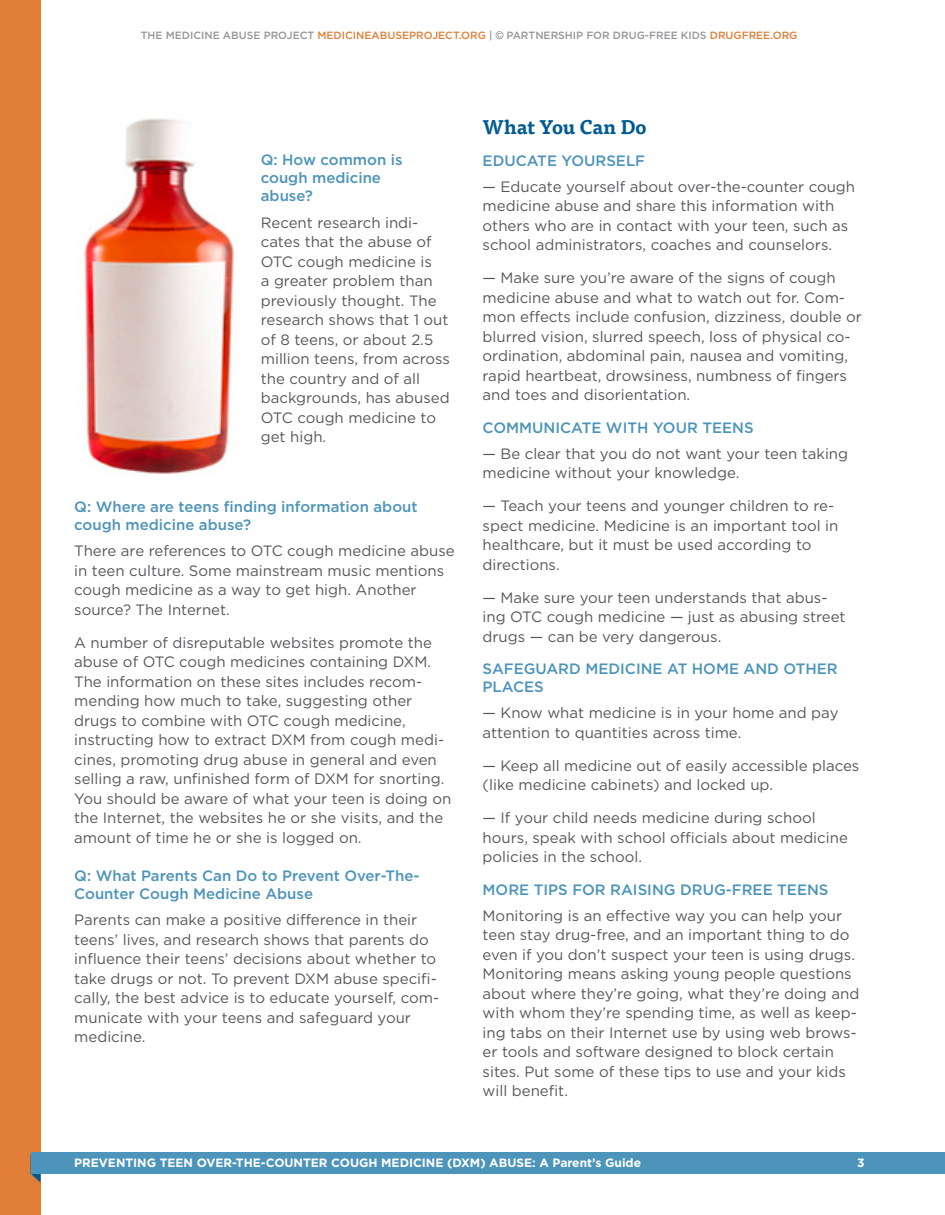
<style>
.page{position:relative;width:945px;height:1215px;background:#fff}
.page>*{position:absolute;margin:0;border:0;box-sizing:border-box;transform-origin:0 0}
.t1{font:700 19.5px "Tisa OT";color:#015a92}
.t2{font:15px/19.5px "Gotham";color:#57585a}
.t3{font:500 15px/18px "Gotham";color:#4c94b9}
.t4{font:700 12px "Gotham";color:#fff}
.t5{font:500 10.5px "Gotham";color:#939598}
.s1{color:#e07e37}
.s2{font-family:"Arial";font-weight:400;color:#808285}
</style>
<div class="page">
<div style="left:0;top:0;width:40px;height:1215px;background:#e07e37"></div>
<svg style="left:31px;top:1174px;width:10px;height:9px"></svg>
<div style="left:31px;top:1152px;width:914px;height:22px;background:#4c94b9"></div>
<img style="left:84px;top:118px;width:150px;height:356px">
<p class="t5" style="left:141px;top:29px;width:658px">THE MEDICINE ABUSE PROJECT <span class="s1">MEDICINEABUSEPROJECT.ORG</span> | <span class="s2">©</span> PARTNERSHIP FOR DRUG-FREE KIDS <span class="s1">DRUGFREE.ORG</span></p>
<p class="t3" style="left:261px;top:151px;width:143px">Q: How common is cough medicine abuse?</p>
<p class="t2" style="left:261px;top:212px;width:191px">Recent research indi&shy;cates that the abuse of<br>OTC cough medicine is<br>a greater problem than previously thought. The research shows that 1 out of 8 teens, or about 2.5 million teens, from across the country and of all backgrounds, has abused<br>OTC cough medicine to get high.</p>
<p class="t3" style="left:74px;top:497px;width:345px">Q: Where are teens finding information about cough medicine abuse?</p>
<p class="t2" style="left:74px;top:541px;width:382px">There are references to OTC cough medicine abuse in teen culture. Some mainstream music mentions cough medicine as a way to get high. Another source? The Internet.</p>
<p class="t2" style="left:74px;top:632px;width:379px">A number of disreputable websites promote the abuse of OTC cough medicines containing DXM.<br>The information on these sites includes recom&shy;mending how much to take, suggesting other drugs to combine with OTC cough medicine, instructing how to extract DXM from cough medi&shy;cines, promoting drug abuse in general and even selling a raw, unfinished form of DXM for snorting.<br>You should be aware of what your teen is doing on the Internet, the websites he or she visits, and the amount of time he or she is logged on.</p>
<p class="t3" style="left:74px;top:866px;width:347px">Q: What Parents Can Do to Prevent Over-The-<br>Counter Cough Medicine Abuse</p>
<p class="t2" style="left:74px;top:910px;width:366px">Parents can make a positive difference in their teens’ lives, and research shows that parents do influence their teens’ decisions about whether to take drugs or not. To prevent DXM abuse specifi&shy;cally, the best advice is to educate yourself, com&shy;municate with your teens and safeguard your medicine.</p>
<h1 class="t1" style="left:483px;top:115px;width:165px">What You Can Do</h1>
<p class="t3" style="left:483px;top:151px;width:164px">EDUCATE YOURSELF</p>
<p class="t2" style="left:483px;top:177px;width:374px">— Educate yourself about over-the-counter cough medicine abuse and share this information with others who are in contact with your teen, such as school administrators, coaches and counselors.</p>
<p class="t2" style="left:483px;top:268px;width:381px">— Make sure you’re aware of the signs of cough medicine abuse and what to watch out for. Com&shy;mon effects include confusion, dizziness, double or blurred vision, slurred speech, loss of physical co&shy;ordination, abdominal pain, nausea and vomiting, rapid heartbeat, drowsiness, numbness of fingers and toes and disorientation.</p>
<p class="t3" style="left:483px;top:418px;width:273px">COMMUNICATE WITH YOUR TEENS</p>
<p class="t2" style="left:483px;top:444px;width:367px">— Be clear that you do not want your teen taking medicine without your knowledge.</p>
<p class="t2" style="left:483px;top:496px;width:357px">— Teach your teens and younger children to re&shy;spect medicine. Medicine is an important tool in healthcare, but it must be used according to directions.</p>
<p class="t2" style="left:483px;top:588px;width:365px">— Make sure your teen understands that abus&shy;ing OTC cough medicine — just as abusing street drugs — can be very dangerous.</p>
<p class="t3" style="left:483px;top:660px;width:357px">SAFEGUARD MEDICINE AT HOME AND OTHER<br>PLACES</p>
<p class="t2" style="left:483px;top:703px;width:357px">— Know what medicine is in your home and pay attention to quantities across time.</p>
<p class="t2" style="left:483px;top:756px;width:378px">— Keep all medicine out of easily accessible places (like medicine cabinets) and locked up.</p>
<p class="t2" style="left:483px;top:808px;width:367px">— If your child needs medicine during school hours, speak with school officials about medicine policies in the school.</p>
<p class="t3" style="left:483px;top:880px;width:347px">MORE TIPS FOR RAISING DRUG-FREE TEENS</p>
<p class="t2" style="left:483px;top:906px;width:378px">Monitoring is an effective way you can help your teen stay drug-free, and an important thing to do even if you don’t suspect your teen is using drugs.<br>Monitoring means asking young people questions about where they’re going, what they’re doing and with whom they’re spending time, as well as keep&shy;ing tabs on their Internet use by using web brows&shy;er tools and software designed to block certain sites. Put some of these tips to use and your kids will benefit.</p>
<p class="t4" style="left:74px;top:1155px;width:568px">PREVENTING TEEN OVER-THE-COUNTER COUGH MEDICINE (DXM) ABUSE: A Parent’s Guide</p>
<p class="t4" style="left:857px;top:1155px;width:9px">3</p>
</div>
